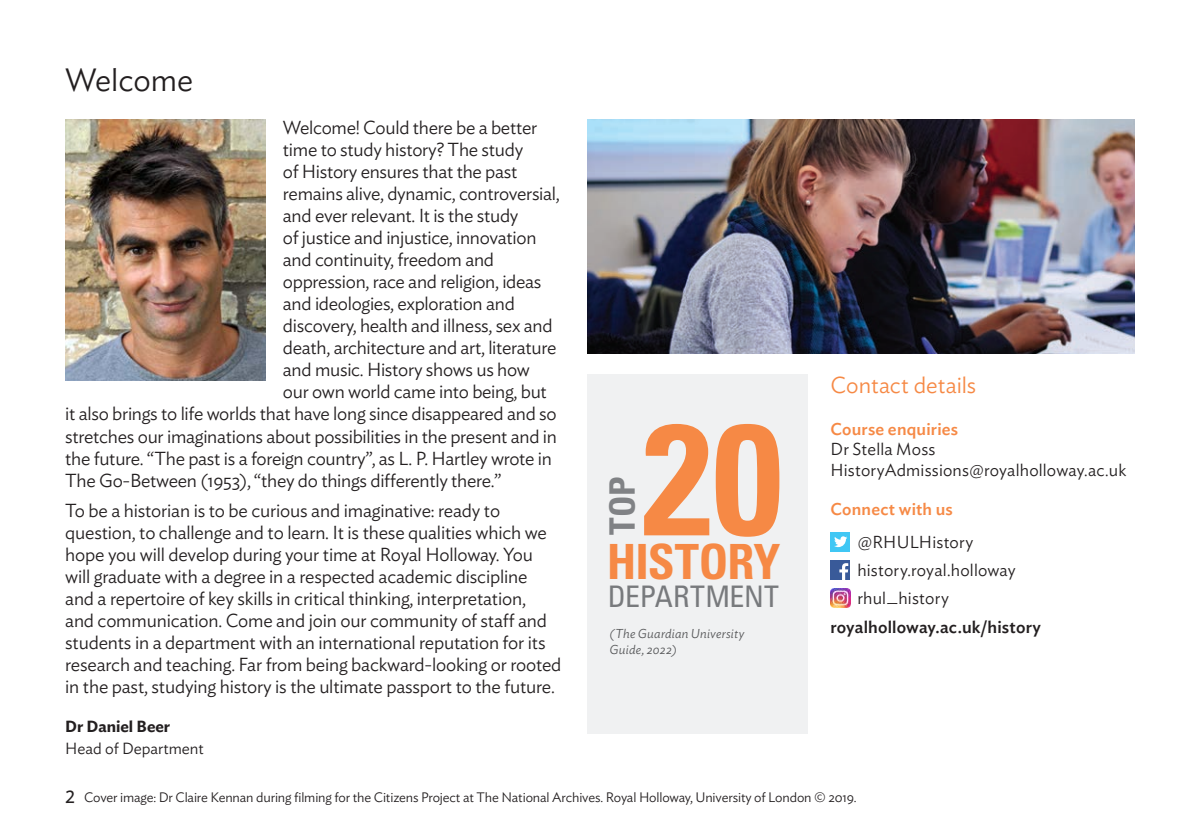
<style>
.page{position:relative;width:1191px;height:840px;background:#fff}
.page>*{position:absolute;margin:0;border:0;box-sizing:border-box;transform-origin:0 0}
.t1{font:700 condensed 157.4px "Univers LT Std";color:#f68945}
.t2{font:700 condensed 48.6px "Univers LT Std";letter-spacing:-.02em;color:#f68945}
.t3{font:700 condensed 35px "Univers LT Std";color:#808285}
.t4{font:300 32px "Ideal Sans";color:#231f20}
.t5{font:condensed 29.6px "Univers LT Std";letter-spacing:-.005em;color:#787a7d}
.Contact_details_sub{font:300 23px "Ideal Sans";color:#f68945}
.Welcome_text_2018{font:300 18.8px/22px "Ideal Sans";letter-spacing:-.015em;color:#231f20}
.t6{font:18px "Ideal Sans";color:#231f20}
.Main_text{font:300 17.2px "Ideal Sans";letter-spacing:.01em;color:#231f20}
.Main_text-2{font:500 17.2px "Ideal Sans";letter-spacing:.01em;color:#231f20}
.Contact_details_sub-2{font:500 17px "Ideal Sans";letter-spacing:.015em;color:#f68945}
.Welcome_text_2018-2{font:300 16px/22px "Ideal Sans";color:#231f20}
.Welcome_text_2018-3{font:300 13.6px "Ideal Sans";letter-spacing:-.01em;color:#231f20}
.Reference_text_CT{font:italic 300 12.8px/15.4px "Ideal Sans";letter-spacing:.02em;color:#57585a}
.s1{font-weight:600}
</style>
<div class="page">
<div style="left:588px;top:374px;width:219px;height:359px;background:#f0f1f2"></div>
<div style="left:830px;top:531px;width:20px;height:20px;background:#40c7f4"></div>
<svg style="left:834px;top:536px;width:13px;height:10px"></svg>
<div style="left:830px;top:560px;width:20px;height:20px;background:#395a99"></div>
<svg style="left:839px;top:563px;width:9px;height:17px"></svg>
<img style="left:830px;top:588px;width:20px;height:19px">
<img style="left:588px;top:119px;width:546px;height:234px">
<img style="left:65px;top:119px;width:201px;height:261px">
<h3 class="t4" style="left:65px;top:55px;width:130px">Welcome</h3>
<p class="Welcome_text_2018" style="left:283px;top:115px;width:256px">Welcome! Could there be a better</p>
<p class="Welcome_text_2018" style="left:283px;top:137px;width:242px">time to study history? The study</p>
<p class="Welcome_text_2018" style="left:283px;top:159px;width:236px">of History ensures that the past</p>
<p class="Welcome_text_2018" style="left:283px;top:181px;width:278px">remains alive, dynamic, controversial,</p>
<p class="Welcome_text_2018" style="left:283px;top:203px;width:237px">and ever relevant. It is the study</p>
<p class="Welcome_text_2018" style="left:283px;top:225px;width:255px">of justice and injustice, innovation</p>
<p class="Welcome_text_2018" style="left:283px;top:247px;width:213px">and continuity, freedom and</p>
<p class="Welcome_text_2018" style="left:283px;top:269px;width:260px">oppression, race and religion, ideas</p>
<p class="Welcome_text_2018" style="left:283px;top:291px;width:233px">and ideologies, exploration and</p>
<p class="Welcome_text_2018" style="left:283px;top:313px;width:271px">discovery, health and illness, sex and</p>
<p class="Welcome_text_2018" style="left:283px;top:335px;width:275px">death, architecture and art, literature</p>
<p class="Welcome_text_2018" style="left:283px;top:357px;width:248px">and music. History shows us how</p>
<p class="Welcome_text_2018" style="left:283px;top:379px;width:265px">our own world came into being, but</p>
<p class="Welcome_text_2018" style="left:65px;top:401px;width:493px">it also brings to life worlds that have long since disappeared and so</p>
<p class="Welcome_text_2018" style="left:65px;top:423px;width:493px">stretches our imaginations about possibilities in the present and in</p>
<p class="Welcome_text_2018" style="left:65px;top:445px;width:488px">the future. “The past is a foreign country”, as L. P. Hartley wrote in</p>
<p class="Welcome_text_2018" style="left:65px;top:467px;width:437px">The Go-Between (1953), “they do things differently there.”</p>
<p class="Welcome_text_2018" style="left:65px;top:497px;width:498px">To be a historian is to be curious and imaginative: ready to question, to challenge and to learn. It is these qualities which we hope you will develop during your time at Royal Holloway. You will graduate with a degree in a respected academic discipline<br>and a repertoire of key skills in critical thinking, interpretation,<br>and communication. Come and join our community of staff and students in a department with an international reputation for its research and teaching. Far from being backward-looking or rooted in the past, studying history is the ultimate passport to the future.</p>
<p class="Welcome_text_2018-2" style="left:65px;top:714px;width:140px"><span class="s1">Dr Daniel Beer<br></span>Head of Department</p>
<p class="Welcome_text_2018-3" style="left:84px;top:786px;width:774px">Cover image: Dr Claire Kennan during filming for the Citizens Project at The National Archives. Royal Holloway, University of London © 2019.</p>
<p class="Contact_details_sub" style="left:830px;top:367px;width:147px">Contact details</p>
<p class="Contact_details_sub-2" style="left:830px;top:415px;width:129px">Course enquiries</p>
<p class="Main_text" style="left:830px;top:436px;width:107px">Dr Stella Moss</p>
<p class="Main_text" style="left:830px;top:457px;width:297px">HistoryAdmissions@royalholloway.ac.uk</p>
<p class="Contact_details_sub-2" style="left:830px;top:496px;width:124px">Connect with us</p>
<p class="Main_text" style="left:857px;top:528px;width:117px">@RHULHistory</p>
<p class="Main_text" style="left:857px;top:556px;width:160px">history.royal.holloway</p>
<p class="Main_text" style="left:857px;top:585px;width:93px">rhul_history</p>
<p class="Main_text-2" style="left:830px;top:613px;width:212px">royalholloway.ac.uk/history</p>
<p class="t1" style="left:642px;top:382px;width:142px">20</p>
<p class="t3" style="left:601px;top:535px;width:60px;rotate:-90deg">TOP</p>
<p class="t2" style="left:607px;top:531px;width:175px">HISTORY</p>
<p class="t5" style="left:607px;top:577px;width:173px">DEPARTMENT</p>
<p class="Reference_text_CT" style="left:609px;top:624px;width:137px">(The Guardian University<br>Guide, 2022)</p>
<p class="t6" style="left:65px;top:783px;width:12px">2</p>
</div>
